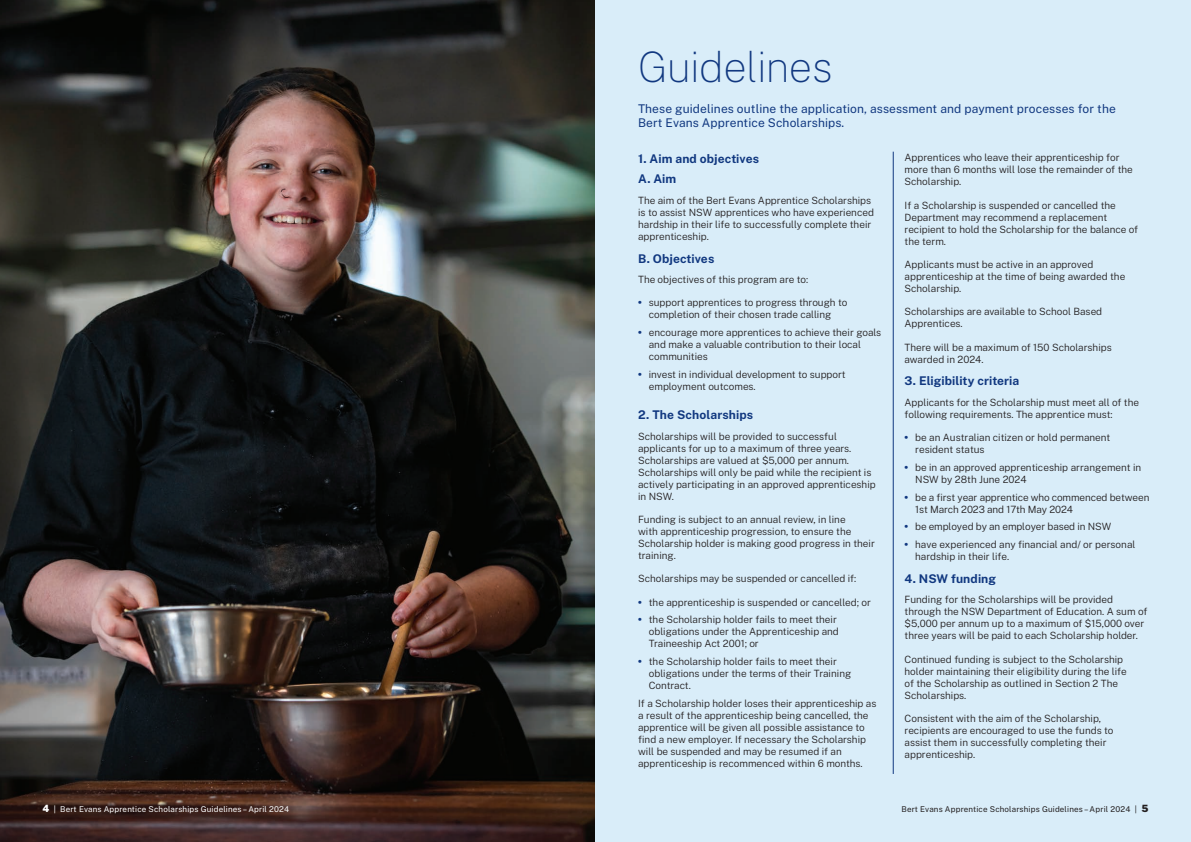
<style>
.page{position:relative;width:1191px;height:842px;background:#fff}
.page>*{position:absolute;margin:0;border:0;box-sizing:border-box;transform-origin:0 0}
._01_Major_Title{font:100 42px "Public Sans";letter-spacing:-.015em;color:#113880}
._03_Intro_2{font:12px/14px "Public Sans";letter-spacing:.01em;color:#113880}
._01_Subheading{font:700 12px "Public Sans";letter-spacing:.01em;color:#113880}
._04_Body{font:300 10px/12px "Public Sans";color:#231f20}
._05_Bullets{font:300 10px/12px "Public Sans";color:#231f20}
.t1{font:8px "Public Sans";letter-spacing:.02em;color:#fff}
.t2{font:8px "Public Sans";letter-spacing:.02em;color:#231f20}
.s1{font-weight:900;color:#113880}
.s2{font-weight:900;font-size:10px}
</style>
<div class="page">
<img style="left:0;top:0;width:595px;height:842px">
<div style="left:595px;top:0;width:596px;height:842px;background:#d9edf9"></div>
<hr style="left:893px;top:152px;width:1px;height:622px;background:#113880">
<p class="_01_Major_Title" style="left:638px;top:39px;width:196px">Guidelines</p>
<p class="_03_Intro_2" style="left:638px;top:101px;width:479px">These guidelines outline the application, assessment and payment processes for the<br>Bert Evans Apprentice Scholarships.</p>
<p class="_01_Subheading" style="left:638px;top:151px;width:122px">1. Aim and objectives</p>
<p class="_01_Subheading" style="left:638px;top:171px;width:40px">A. Aim</p>
<p class="_04_Body" style="left:638px;top:194px;width:237px">The aim of the Bert Evans Apprentice Scholarships is to assist NSW apprentices who have experienced hardship in their life to successfully complete their apprenticeship.</p>
<p class="_01_Subheading" style="left:638px;top:250px;width:78px">B. Objectives</p>
<p class="_04_Body" style="left:638px;top:273px;width:172px">The objectives of this program are to:</p>
<p class="_05_Bullets" style="left:638px;top:296px;width:211px;text-align:center"><span class="s1">•</span> support apprentices to progress through to completion of their chosen trade calling</p>
<p class="_05_Bullets" style="left:649px;top:326px;width:234px;text-indent:-11px"><span class="s1">•</span> encourage more apprentices to achieve their goals and make a valuable contribution to their local communities</p>
<p class="_05_Bullets" style="left:649px;top:368px;width:198px;text-indent:-11px"><span class="s1">•</span> invest in individual development to support employment outcomes.</p>
<p class="_01_Subheading" style="left:638px;top:407px;width:116px">2. The Scholarships</p>
<p class="_04_Body" style="left:638px;top:430px;width:239px">Scholarships will be provided to successful applicants for up to a maximum of three years.<br>Scholarships are valued at $5,000 per annum.<br>Scholarships will only be paid while the recipient is actively participating in an approved apprenticeship in NSW.</p>
<p class="_04_Body" style="left:638px;top:513px;width:238px">Funding is subject to an annual review, in line<br>with apprenticeship progression, to ensure the Scholarship holder is making good progress in their training.</p>
<p class="_04_Body" style="left:638px;top:572px;width:220px">Scholarships may be suspended or cancelled if:</p>
<p class="_05_Bullets" style="left:638px;top:596px;width:234px"><span class="s1">•</span> the apprenticeship is suspended or cancelled; or</p>
<p class="_05_Bullets" style="left:649px;top:613px;width:191px;text-indent:-11px"><span class="s1">•</span> the Scholarship holder fails to meet their obligations under the Apprenticeship and<br>Traineeship Act 2001; or</p>
<p class="_05_Bullets" style="left:649px;top:655px;width:204px;text-indent:-11px"><span class="s1">•</span> the Scholarship holder fails to meet their obligations under the terms of their Training<br>Contract.</p>
<p class="_05_Bullets" style="left:638px;top:697px;width:240px">If a Scholarship holder loses their apprenticeship as a result of the apprenticeship being cancelled, the apprentice will be given all possible assistance to find a new employer. If necessary the Scholarship will be suspended and may be resumed if an apprenticeship is recommenced within 6 months.</p>
<p class="_04_Body" style="left:904px;top:151px;width:230px">Apprentices who leave their apprenticeship for more than 6 months will lose the remainder of the<br>Scholarship.</p>
<p class="_04_Body" style="left:904px;top:199px;width:235px">If a Scholarship is suspended or cancelled the Department may recommend a replacement recipient to hold the Scholarship for the balance of the term.</p>
<p class="_04_Body" style="left:904px;top:258px;width:222px">Applicants must be active in an approved apprenticeship at the time of being awarded the<br>Scholarship.</p>
<p class="_04_Body" style="left:904px;top:305px;width:199px">Scholarships are available to School Based<br>Apprentices.</p>
<p class="_04_Body" style="left:904px;top:341px;width:209px">There will be a maximum of 150 Scholarships awarded in 2024.</p>
<p class="_01_Subheading" style="left:904px;top:373px;width:116px">3. Eligibility criteria</p>
<p class="_04_Body" style="left:904px;top:396px;width:236px">Applicants for the Scholarship must meet all of the following requirements. The apprentice must:</p>
<p class="_05_Bullets" style="left:915px;top:431px;width:197px;text-indent:-11px"><span class="s1">•</span> be an Australian citizen or hold permanent resident status</p>
<p class="_05_Bullets" style="left:915px;top:461px;width:228px;text-indent:-11px"><span class="s1">•</span> be in an approved apprenticeship arrangement in<br>NSW by 28th June 2024</p>
<p class="_05_Bullets" style="left:915px;top:491px;width:236px;text-indent:-11px"><span class="s1">•</span> be a first year apprentice who commenced between<br>1st March 2023 and 17th May 2024</p>
<p class="_05_Bullets" style="left:904px;top:520px;width:208px"><span class="s1">•</span> be employed by an employer based in NSW</p>
<p class="_05_Bullets" style="left:915px;top:538px;width:222px;text-indent:-11px"><span class="s1">•</span> have experienced any financial and/ or personal hardship in their life.</p>
<p class="_01_Subheading" style="left:904px;top:571px;width:93px">4. NSW funding</p>
<p class="_04_Body" style="left:904px;top:593px;width:244px">Funding for the Scholarships will be provided through the NSW Department of Education. A sum of $5,000 per annum up to a maximum of $15,000 over three years will be paid to each Scholarship holder.</p>
<p class="_04_Body" style="left:904px;top:653px;width:224px">Continued funding is subject to the Scholarship holder maintaining their eligibility during the life of the Scholarship as outlined in Section 2 The Scholarships.</p>
<p class="_04_Body" style="left:904px;top:712px;width:210px">Consistent with the aim of the Scholarship, recipients are encouraged to use the funds to assist them in successfully completing their apprenticeship.</p>
<p class="t1" style="left:43px;top:803px;width:248px"><span class="s2">4</span> | Bert Evans Apprentice Scholarships Guidelines – April 2024</p>
<p class="t2" style="left:901px;top:803px;width:248px">Bert Evans Apprentice Scholarships Guidelines – April 2024 | <span class="s2">5</span></p>
</div>
